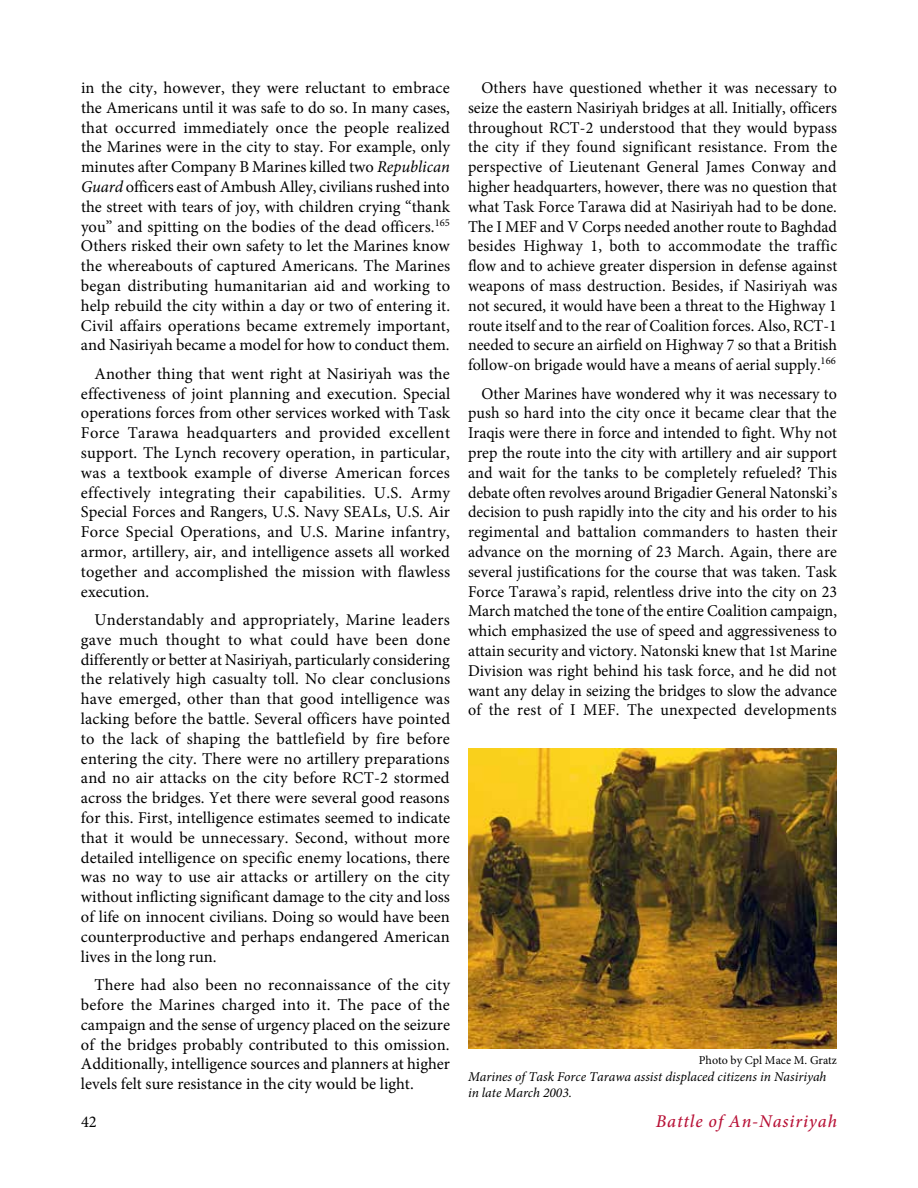
<style>
.page{position:relative;width:918px;height:1188px;background:#fff}
.page>*{position:absolute;margin:0;border:0;box-sizing:border-box;transform-origin:0 0}
.t1{font:italic 500 18px "Minion Pro";letter-spacing:.05em;color:#b81237}
.t2{font:16.5px/19.8px "Minion Pro";color:#000;text-align:justify}
.t3{font:italic 13.5px/16.5px "Minion Pro";color:#000}
.t4{font:12px "Minion Pro";color:#000}
.s1{font-style:italic}
</style>
<div class="page">
<img style="left:468px;top:748px;width:369px;height:300px">
<p class="t2" style="left:81px;top:78px;width:371px">in the city, however, they were reluctant to embrace the Americans until it was safe to do so. In many cases, that occurred immediately once the people realized the Marines were in the city to stay. For example, only minutes after Company B Marines killed two <span class="s1">Republican Guard</span> officers east of Ambush Alley, civilians rushed into the street with tears of joy, with children crying “thank you” and spitting on the bodies of the dead officers.<sup>165<br></sup>Others risked their own safety to let the Marines know the whereabouts of captured Americans. The Marines began distributing humanitarian aid and working to help rebuild the city within a day or two of entering it.<br>Civil affairs operations became extremely important, and Nasiriyah became a model for how to conduct them.</p>
<p class="t2" style="left:81px;top:364px;width:371px;text-indent:13px">Another thing that went right at Nasiriyah was the effectiveness of joint planning and execution. Special operations forces from other services worked with Task Force Tarawa headquarters and provided excellent support. The Lynch recovery operation, in particular, was a textbook example of diverse American forces effectively integrating their capabilities. U.S. Army Special Forces and Rangers, U.S. Navy SEALs, U.S. Air Force Special Operations, and U.S. Marine infantry, armor, artillery, air, and intelligence assets all worked together and accomplished the mission with flawless execution.</p>
<p class="t2" style="left:81px;top:610px;width:371px;text-indent:13px">Understandably and appropriately, Marine leaders gave much thought to what could have been done differently or better at Nasiriyah, particularly considering the relatively high casualty toll. No clear conclusions have emerged, other than that good intelligence was lacking before the battle. Several officers have pointed to the lack of shaping the battlefield by fire before entering the city. There were no artillery preparations and no air attacks on the city before RCT-2 stormed across the bridges. Yet there were several good reasons for this. First, intelligence estimates seemed to indicate that it would be unnecessary. Second, without more detailed intelligence on specific enemy locations, there was no way to use air attacks or artillery on the city without inflicting significant damage to the city and loss of life on innocent civilians. Doing so would have been counterproductive and perhaps endangered American lives in the long run.</p>
<p class="t2" style="left:81px;top:975px;width:371px;text-indent:13px">There had also been no reconnaissance of the city before the Marines charged into it. The pace of the campaign and the sense of urgency placed on the seizure of the bridges probably contributed to this omission.<br>Additionally, intelligence sources and planners at higher levels felt sure resistance in the city would be light.</p>
<p class="t2" style="left:468px;top:78px;width:371px;text-indent:13px">Others have questioned whether it was necessary to seize the eastern Nasiriyah bridges at all. Initially, officers throughout RCT-2 understood that they would bypass the city if they found significant resistance. From the perspective of Lieutenant General James Conway and higher headquarters, however, there was no question that what Task Force Tarawa did at Nasiriyah had to be done.<br>The I MEF and V Corps needed another route to Baghdad besides Highway 1, both to accommodate the traffic flow and to achieve greater dispersion in defense against weapons of mass destruction. Besides, if Nasiriyah was not secured, it would have been a threat to the Highway 1 route itself and to the rear of Coalition forces. Also, RCT-1 needed to secure an airfield on Highway 7 so that a British follow-on brigade would have a means of aerial supply.<sup>166</sup></p>
<p class="t2" style="left:468px;top:384px;width:371px;text-indent:13px">Other Marines have wondered why it was necessary to push so hard into the city once it became clear that the Iraqis were there in force and intended to fight. Why not prep the route into the city with artillery and air support and wait for the tanks to be completely refueled? This debate often revolves around Brigadier General Natonski’s decision to push rapidly into the city and his order to his regimental and battalion commanders to hasten their advance on the morning of 23 March. Again, there are several justifications for the course that was taken. Task Force Tarawa’s rapid, relentless drive into the city on 23<br>March matched the tone of the entire Coalition campaign, which emphasized the use of speed and aggressiveness to attain security and victory. Natonski knew that 1st Marine Division was right behind his task force, and he did not want any delay in seizing the bridges to slow the advance of the rest of I MEF. The unexpected developments</p>
<p class="t4" style="left:699px;top:1052px;width:140px">Photo by Cpl Mace M. Gratz</p>
<p class="t3" style="left:468px;top:1068px;width:360px">Marines of Task Force Tarawa assist displaced citizens in Nasiriyah in late March 2003.</p>
<p class="t2" style="left:81px;top:1112px;width:17px">42</p>
<p class="t1" style="left:656px;top:1109px;width:183px">Battle of An-Nasiriyah</p>
</div>
